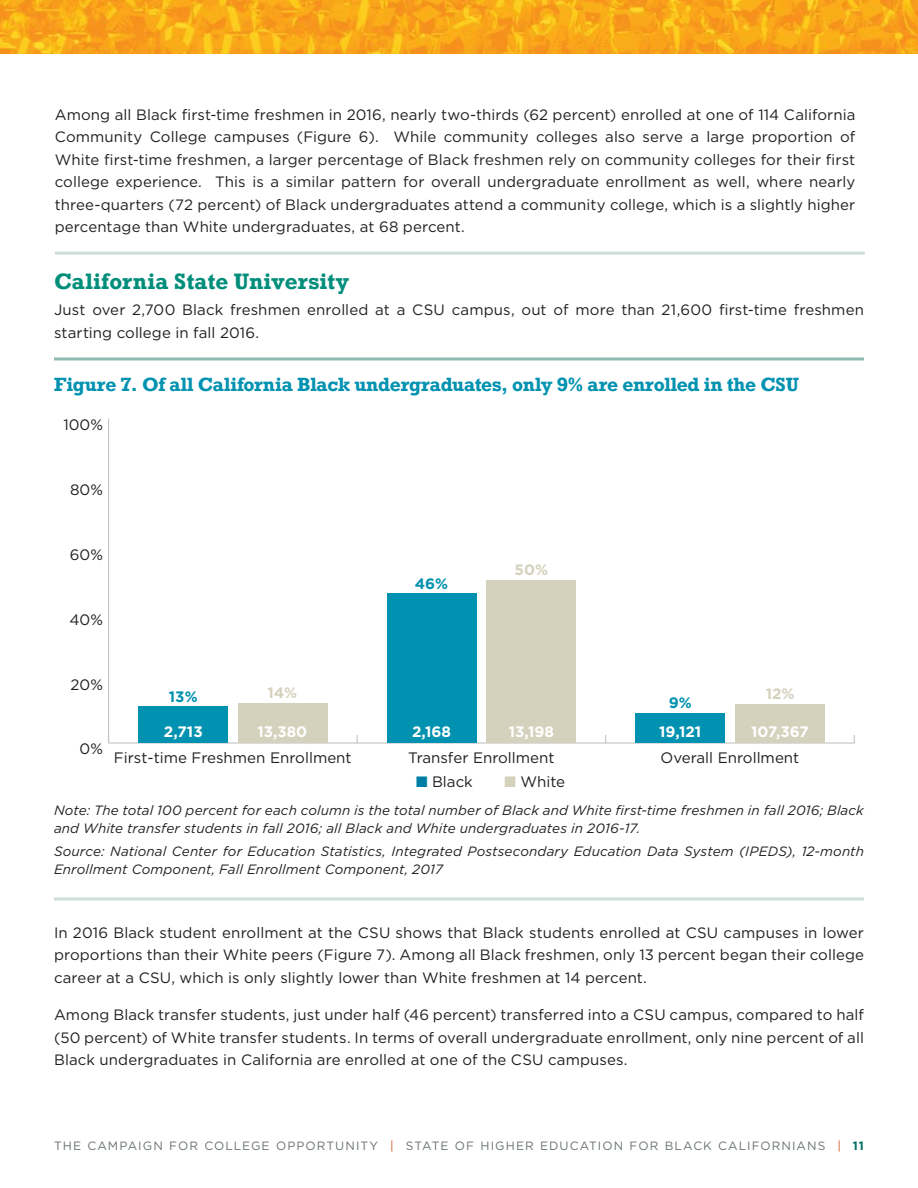
<style>
.page{position:relative;width:918px;height:1188px;background:#fff}
.page>*{position:absolute;margin:0;border:0;box-sizing:border-box;transform-origin:0 0}
.t1{font:700 21px "Rockwell";letter-spacing:.005em;color:#008e7b}
.t2{font:700 18px "Rockwell";letter-spacing:-.015em;color:#0092b0}
.t3{font:15.15px "Gotham";color:#231f20}
.t4{font:700 15.15px "Gotham";color:#fff}
.t5{font:700 15.15px "Gotham";color:#d4d2bd}
.t6{font:700 15.15px "Gotham";color:#0092b0}
.t7{font:15px/22.5px "Gotham";letter-spacing:.005em;color:#231f20;text-align:justify}
.t8{font:italic 13.5px/18px "Gotham";letter-spacing:.01em;color:#231f20}
.t9{font:12px "Gotham";letter-spacing:.09em;color:#6a7372}
.s1{color:#007fa4}
.s2{color:#d4d2bd}
.s3{color:#d15420}
.s4{font-weight:700;color:#006d60}
</style>
<div class="page">
<img style="left:1px;top:0;width:917px;height:54px">
<hr style="left:0;top:0;width:1px;height:54px;background:#007fa4">
<hr style="left:54px;top:357px;width:810px;height:3px;background:#91bab1">
<hr style="left:54px;top:897px;width:810px;height:3px;background:#d0deda">
<hr style="left:55px;top:252px;width:810px;height:3px;background:#d0deda">
<hr style="left:109px;top:743px;width:745px;height:1px;background:#bcbec0">
<hr style="left:108px;top:418px;width:1px;height:325px;background:#bcbec0">
<div style="left:238px;top:704px;width:89px;height:39px;background:#d4d2bd"></div>
<div style="left:486px;top:581px;width:90px;height:162px;background:#d4d2bd"></div>
<div style="left:735px;top:704px;width:89px;height:39px;background:#d4d2bd"></div>
<div style="left:138px;top:707px;width:90px;height:36px;background:#0092b0"></div>
<div style="left:387px;top:594px;width:89px;height:149px;background:#0092b0"></div>
<div style="left:636px;top:714px;width:89px;height:29px;background:#0092b0"></div>
<p class="t7" style="left:55px;top:103px;width:802px">Among all Black first-time freshmen in 2016, nearly two-thirds (62 percent) enrolled at one of 114 California Community College campuses (Figure 6). While community colleges also serve a large proportion of White first-time freshmen, a larger percentage of Black freshmen rely on community colleges for their first college experience. This is a similar pattern for overall undergraduate enrollment as well, where nearly three-quarters (72 percent) of Black undergraduates attend a community college, which is a slightly higher percentage than White undergraduates, at 68 percent.</p>
<h1 class="t1" style="left:54px;top:268px;width:297px">California State University</h1>
<p class="t7" style="left:54px;top:298px;width:812px">Just over 2,700 Black freshmen enrolled at a CSU campus, out of more than 21,600 first-time freshmen starting college in fall 2016.</p>
<p class="t2" style="left:54px;top:373px;width:746px">Figure 7. Of all California Black undergraduates, only 9% are enrolled in the CSU</p>
<p class="t3" style="left:63px;top:415px;width:41px">100%</p>
<p class="t3" style="left:70px;top:480px;width:34px">80%</p>
<p class="t3" style="left:70px;top:545px;width:35px">60%</p>
<p class="t3" style="left:69px;top:610px;width:35px">40%</p>
<p class="t6" style="left:415px;top:573px;width:35px">46%</p>
<p class="t5" style="left:515px;top:559px;width:35px">50%</p>
<p class="t3" style="left:71px;top:674px;width:34px">20%</p>
<p class="t3" style="left:80px;top:739px;width:25px">0%</p>
<p class="t6" style="left:169px;top:687px;width:30px">13%</p>
<p class="t5" style="left:267px;top:682px;width:31px">14%</p>
<p class="t4" style="left:164px;top:721px;width:40px">2,713</p>
<p class="t4" style="left:257px;top:721px;width:51px">13,380</p>
<p class="t4" style="left:412px;top:721px;width:40px">2,168</p>
<p class="t4" style="left:509px;top:721px;width:47px">13,198</p>
<p class="t6" style="left:669px;top:693px;width:24px">9%</p>
<p class="t5" style="left:766px;top:684px;width:30px">12%</p>
<p class="t4" style="left:659px;top:721px;width:43px">19,121</p>
<p class="t4" style="left:751px;top:721px;width:59px">107,367</p>
<p class="t3" style="left:114px;top:748px;width:239px">First-time Freshmen Enrollment</p>
<p class="t3" style="left:408px;top:748px;width:148px">Transfer Enrollment</p>
<p class="t3" style="left:661px;top:748px;width:140px">Overall Enrollment</p>
<p class="t3" style="left:416px;top:772px;width:58px"><span class="s1">■</span> Black</p>
<p class="t3" style="left:504px;top:772px;width:62px"><span class="s2">■</span> White</p>
<p class="t8" style="left:54px;top:801px;width:811px">Note: The total 100 percent for each column is the total number of Black and White first-time freshmen in fall 2016; Black and White transfer students in fall 2016; all Black and White undergraduates in 2016-17.</p>
<p class="t8" style="left:54px;top:842px;width:811px">Source: National Center for Education Statistics, Integrated Postsecondary Education Data System (IPEDS), 12-month<br>Enrollment Component, Fall Enrollment Component, 2017</p>
<p class="t7" style="left:54px;top:921px;width:812px">In 2016 Black student enrollment at the CSU shows that Black students enrolled at CSU campuses in lower proportions than their White peers (Figure 7). Among all Black freshmen, only 13 percent began their college career at a CSU, which is only slightly lower than White freshmen at 14 percent.</p>
<p class="t7" style="left:54px;top:1003px;width:811px">Among Black transfer students, just under half (46 percent) transferred into a CSU campus, compared to half (50 percent) of White transfer students. In terms of overall undergraduate enrollment, only nine percent of all Black undergraduates in California are enrolled at one of the CSU campuses.</p>
<p class="t9" style="left:54px;top:1138px;width:811px">THE CAMPAIGN FOR COLLEGE OPPORTUNITY <span class="s3">|</span> STATE OF HIGHER EDUCATION FOR BLACK CALIFORNIANS <span class="s3">|</span> <span class="s4">11</span></p>
</div>
